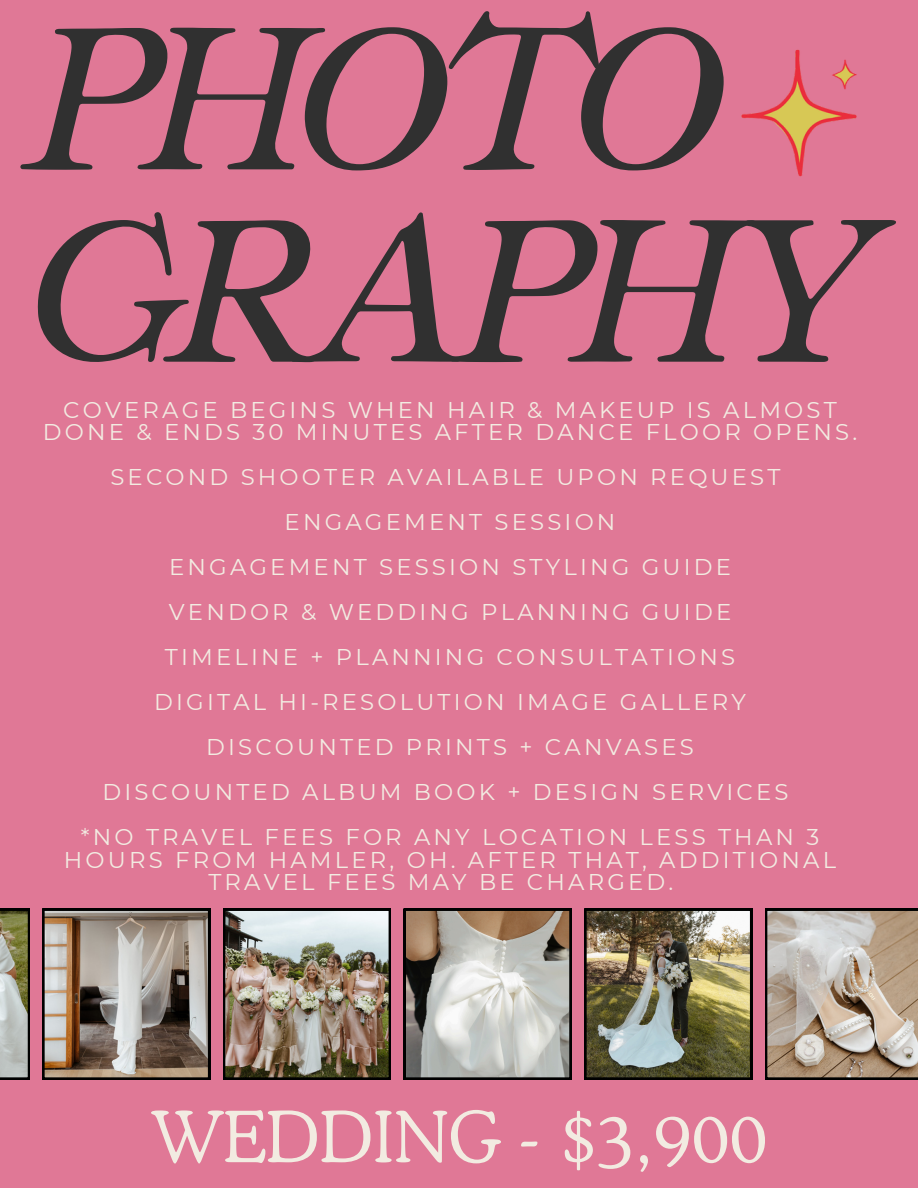
<style>
.page{position:relative;width:918px;height:1188px;background:#e07896}
.page>*{position:absolute;margin:0;border:0;box-sizing:border-box;transform-origin:0 0}
.t1{font:224.4px/192.3px "Ten Pounds";letter-spacing:-.07em;color:#303030}
.t2{font:300 70.5px "Cooper BT";color:#f2ebe1}
.t3{font:22.8px/22.5px "Montserrat";letter-spacing:.14em;color:#f2ebe1;text-align:center}
</style>
<div class="page">
<svg style="left:42px;top:909px;width:168px;height:171px;background:#92867b"></svg>
<img style="left:223px;top:909px;width:168px;height:171px">
<svg style="left:404px;top:909px;width:167px;height:171px;background:#aca79f"></svg>
<img style="left:584px;top:909px;width:168px;height:171px">
<svg style="left:765px;top:909px;width:153px;height:171px;background:#b2a596"></svg>
<svg style="left:0;top:909px;width:30px;height:171px;background:#969884"></svg>
<img style="left:741px;top:49px;width:116px;height:128px">
<h1 class="t1" style="left:26px;top:-4px;width:854px">PHOTO<br>GRAPHY</h1>
<p class="t3" style="left:43px;top:398px;width:816px">COVERAGE BEGINS WHEN HAIR &amp; MAKEUP IS ALMOST<br>DONE &amp; ENDS 30 MINUTES AFTER DANCE FLOOR OPENS.</p>
<p class="t3" style="left:110px;top:466px;width:672px">SECOND SHOOTER AVAILABLE UPON REQUEST</p>
<p class="t3" style="left:285px;top:511px;width:332px">ENGAGEMENT SESSION</p>
<p class="t3" style="left:169px;top:556px;width:563px">ENGAGEMENT SESSION STYLING GUIDE</p>
<p class="t3" style="left:169px;top:601px;width:564px">VENDOR &amp; WEDDING PLANNING GUIDE</p>
<p class="t3" style="left:165px;top:646px;width:572px">TIMELINE + PLANNING CONSULTATIONS</p>
<p class="t3" style="left:154px;top:691px;width:593px">DIGITAL HI-RESOLUTION IMAGE GALLERY</p>
<p class="t3" style="left:206px;top:736px;width:489px">DISCOUNTED PRINTS + CANVASES</p>
<p class="t3" style="left:102px;top:781px;width:688px">DISCOUNTED ALBUM BOOK + DESIGN SERVICES</p>
<p class="t3" style="left:81px;top:826px;width:740px">*NO TRAVEL FEES FOR ANY LOCATION LESS THAN 3</p>
<p class="t3" style="left:64px;top:848px;width:774px">HOURS FROM HAMLER, OH. AFTER THAT, ADDITIONAL</p>
<p class="t3" style="left:208px;top:871px;width:467px">TRAVEL FEES MAY BE CHARGED.</p>
<h2 class="t2" style="left:150px;top:1094px;width:618px">WEDDING - $3,900</h2>
</div>
